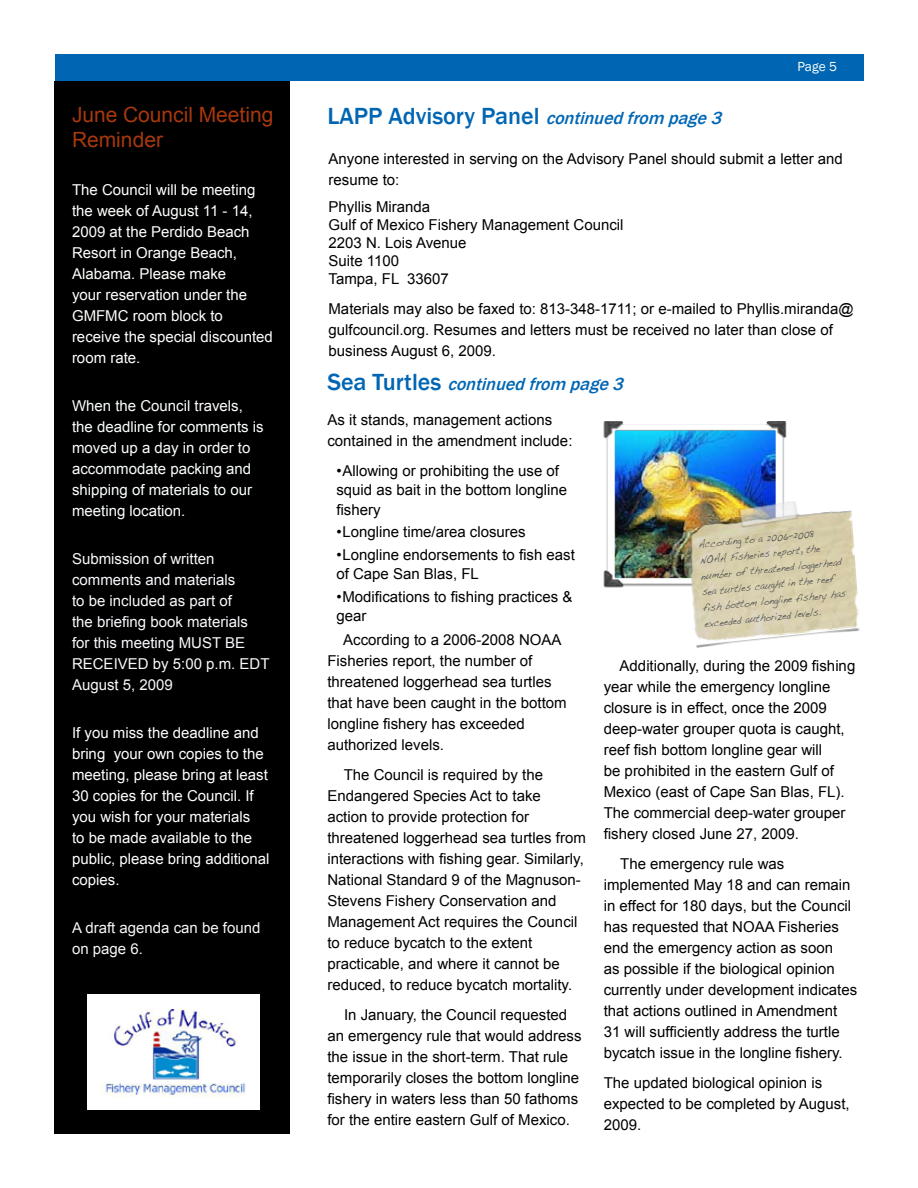
<style>
.page{position:relative;width:918px;height:1188px;background:#fff}
.page>*{position:absolute;margin:0;border:0;box-sizing:border-box;transform-origin:0 0}
.t1{font:21px "Arial";color:#a8380d}
.t2{font:italic 500 18px "Franklin Gothic";color:#0066b3}
.t3{font:15px/21px "Arial";color:#000}
.t4{font:15px/18px "Arial";color:#000003}
.t5{font:15px/21px "Arial";color:#fcfffb}
.t6{font:15px/21px "Arial";color:#fdfeff}
.t7{font:15px/21px "Arial";color:#f9f9fd}
.t8{font:15px/21px "Arial";color:#fafffc}
.t9{font:15px/21px "Arial";color:#f5f6f6}
.t10{font:13.5px "Franklin Gothic";color:#fcfdfb}
.t11{font:10.65px/15.9px "Handwriting Dakota";color:#525252;scale:.84 1}
.s1{font-style:normal;font-size:24px}
</style>
<div class="page">
<div style="left:55px;top:54px;width:809px;height:26px;background:#0066b3"></div>
<div style="left:54px;top:81px;width:236px;height:1053px;background:#000"></div>
<div style="left:87px;top:994px;width:173px;height:115px;background:#fff"></div>
<img style="left:104px;top:1010px;width:142px;height:88px">
<img style="left:603px;top:422px;width:183px;height:166px">
<img style="left:685px;top:498px;width:101px;height:90px">
<img style="left:687px;top:503px;width:173px;height:145px">
<img style="left:739px;top:501px;width:60px;height:27px">
<p class="t10" style="left:797px;top:58px;width:41px">Page 5</p>
<h1 class="t1" style="left:72px;top:101px;width:203px">June Council Meeting</h1>
<p class="t2" style="left:327px;top:107px;width:401px"><span class="s1">LA P P Ad v i s o r y P a n e l</span> continuedfrom page3</p>
<h1 class="t1" style="left:72px;top:126px;width:93px">Reminder</h1>
<p class="t5" style="left:72px;top:180px;width:202px">The Council will be meeting the week of August 11 - 14,<br>2009 at the Perdido Beach<br>Resort in Orange Beach,<br>Alabama. Please make<br>your reservation under the<br>GMFMC room block to receive the special discounted room rate.</p>
<p class="t8" style="left:72px;top:396px;width:193px">When the Council travels, the deadline for comments is moved up a day in order to accommodate packing and shipping of materials to our meeting location.</p>
<p class="t7" style="left:72px;top:549px;width:199px">Submission of written comments and materials<br>to be included as part of<br>the briefing book materials<br>for this meeting MUST BE<br>RECEIVED by 5:00 p.m. EDT<br>August 5, 2009</p>
<p class="t6" style="left:72px;top:723px;width:199px">If you miss the deadline and bring your own copies to the meeting, please bring at least<br>30 copies for the Council. If you wish for your materials<br>to be made available to the public, please bring additional copies.</p>
<p class="t9" style="left:72px;top:918px;width:190px">A draft agenda can be found on page 6.</p>
<p class="t4" style="left:328px;top:148px;width:516px;line-height:21px">Anyone interested in serving on the Advisory Panel should submit a letter and resume to:</p>
<p class="t4" style="left:328px;top:198px;width:297px">Phyllis Miranda<br>Gulf of Mexico Fishery Management Council<br>2203 N. Lois Avenue<br>Suite 1100<br>Tampa, FL 33607</p>
<p class="t4" style="left:328px;top:298px;width:527px;line-height:21px">Materials may also be faxed to: 813-348-1711; or e-mailed to Phyllis.miranda@ gulfcouncil.org. Resumes and letters must be received no later than close of business August 6, 2009.</p>
<p class="t2" style="left:327px;top:373px;width:303px"><span class="s1">S e a T u r t l e s</span> continuedfrom page3</p>
<p class="t3" style="left:327px;top:409px;width:247px">As it stands, management actions contained in the amendment include:</p>
<p class="t3" style="left:336px;top:461px;width:232px;line-height:19.5px">•Allowing or prohibiting the use of squid as bait in the bottom longline fishery</p>
<p class="t3" style="left:336px;top:522px;width:191px">•Longline time/area closures</p>
<p class="t3" style="left:336px;top:545px;width:240px;line-height:19.5px">•Longline endorsements to fish east of Cape San Blas, FL</p>
<p class="t3" style="left:336px;top:587px;width:238px;line-height:19.5px">•Modifications to fishing practices &amp; gear</p>
<p class="t3" style="left:327px;top:630px;width:241px;text-indent:16px">According to a 2006-2008 NOAA<br>Fisheries report, the number of threatened loggerhead sea turtles that have been caught in the bottom longline fishery has exceeded authorized levels.</p>
<p class="t3" style="left:327px;top:765px;width:260px;text-indent:16px">The Council is required by the Endangered Species Act to take<br>action to provide protection for threatened loggerhead sea turtles from interactions with fishing gear. Similarly, National Standard 9 of the Magnuson-Stevens Fishery Conservation and Management Act requires the Council to reduce bycatch to the extent practicable, and where it cannot be reduced, to reduce bycatch mortality.</p>
<p class="t3" style="left:327px;top:1005px;width:256px;text-indent:17px">In January, the Council requested an emergency rule that would address the issue in the short-term. That rule temporarily closes the bottom longline fishery in waters less than 50 fathoms for the entire eastern Gulf of Mexico.</p>
<p class="t11" style="left:695px;top:537px;width:173px;rotate:-6deg">According to a 2006-2008<br>NOAA Fisheries report, the number of threatened loggerhead sea turtles caught in the reef fish bottom longline fishery has exceeded authorized levels.</p>
<p class="t3" style="left:604px;top:656px;width:253px;text-indent:16px">Additionally, during the 2009 fishing year while the emergency longline closure is in effect, once the 2009 deep-water grouper quota is caught, reef fish bottom longline gear will<br>be prohibited in the eastern Gulf of Mexico (east of Cape San Blas, FL).<br>The commercial deep-water grouper fishery closed June 27, 2009.</p>
<p class="t3" style="left:604px;top:854px;width:255px;text-indent:16px">The emergency rule was implemented May 18 and can remain in effect for 180 days, but the Council has requested that NOAA Fisheries end the emergency action as soon<br>as possible if the biological opinion currently under development indicates that actions outlined in Amendment 31 will sufficiently address the turtle bycatch issue in the longline fishery.</p>
<p class="t3" style="left:604px;top:1073px;width:248px">The updated biological opinion is expected to be completed by August,<br>2009.</p>
</div>
